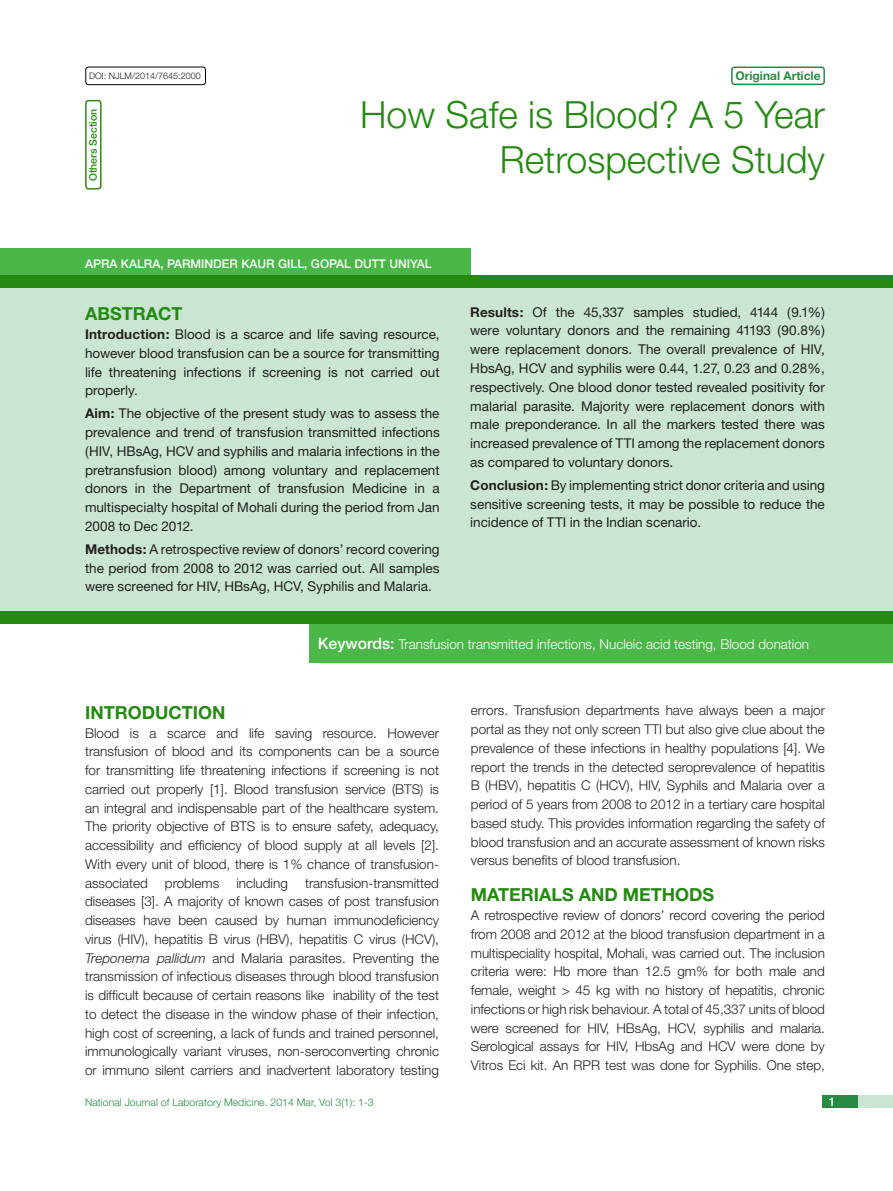
<style>
.page{position:relative;width:893px;height:1191px;background:#fff}
.page>*{position:absolute;margin:0;border:0;box-sizing:border-box;transform-origin:0 0}
.t1{font:300 37.5px/45px "Helvetica Neue";color:#248a11;text-align:right}
.t2{font:700 18px "Helvetica Neue";color:#248a11}
.t3{font:300 13.5px/18.8px "Helvetica Neue";color:#231f20;text-align:justify}
.t4{font:13.5px/18.8px "Helvetica Neue";color:#231f20;text-align:justify}
.t5{font:300 13.5px "Helvetica Neue";color:#fff}
.t6{font:500 12px "Helvetica Neue";color:#fff}
.t7{font:700 12px "Helvetica Neue";color:#288b43}
.t8{font:300 10.5px "Helvetica Neue";color:#288b43}
.t9{font:500 10.5px "Helvetica Neue";color:#248a11}
.t10{font:300 9px "Helvetica Neue";color:#231f20}
.s1{font-weight:700}
.s2{font-weight:500;font-size:15.75px}
.s3{font-style:italic}
</style>
<div class="page">
<div style="left:825px;top:1095px;width:68px;height:13px;background:#cae6d3"></div>
<div style="left:823px;top:1095px;width:35px;height:13px;background:#288b43"></div>
<div style="left:731px;top:66px;width:94px;height:19px;border:2px solid #288b43;border-radius:3px"></div>
<div style="left:85px;top:67px;width:121px;height:18px;border:1px solid #000;border-radius:3px"></div>
<div style="left:0;top:287px;width:893px;height:325px;background:#cae6d3"></div>
<div style="left:0;top:275px;width:893px;height:12px;background:#248a11"></div>
<div style="left:85px;top:100px;width:17px;height:90px;border:2px solid #348814;border-radius:3px"></div>
<div style="left:0;top:248px;width:471px;height:27px;background:#4bb749"></div>
<div style="left:309px;top:622px;width:584px;height:40px;background:#4bb749"></div>
<div style="left:0;top:611px;width:893px;height:12px;background:#248a11"></div>
<p class="t10" style="left:89px;top:70px;width:113px">DOI: NJLM/2014/7645:2000</p>
<p class="t7" style="left:735px;top:68px;width:87px">Original Article</p>
<p class="t9" style="left:87px;top:181px;width:74px;rotate:-90deg">OTHERS SECTION</p>
<p class="t1" style="left:360px;top:92px;width:466px">How Safe is Blood? A 5 Year<br>Retrospective Study</p>
<p class="t6" style="left:85px;top:256px;width:348px">APRA KALRA, PARMINDER KAUR GILL, GO PAL DUTT UNIYAL</p>
<p class="t2" style="left:85px;top:303px;width:99px">ABSTRACT</p>
<p class="t4" style="left:85px;top:325px;width:356px"><span class="s1">Introduction:</span> Blood is a scarce and life saving resource, however blood transfusion can be a source for transmitting life threatening infections if screening is not carried out properly.</p>
<p class="t4" style="left:85px;top:404px;width:356px"><span class="s1">Aim:</span> The objective of the present study was to assess the prevalence and trend of transfusion transmitted infections (HIV, HBsAg, HCV and syphilis and malaria infections in the pretransfusion blood) among voluntary and replacement donors in the Department of transfusion Medicine in a multispecialty hospital of Mohali during the period from Jan 2008 to Dec 2012.</p>
<p class="t4" style="left:85px;top:539px;width:356px"><span class="s1">Methods:</span> A retrospective review of donors’ record covering the period from 2008 to 2012 was carried out. All samples were screened for HIV, HBsAg, HCV, Syphilis and Malaria.</p>
<p class="t4" style="left:470px;top:302px;width:356px"><span class="s1">Results:</span> Of the 45,337 samples studied, 4144 (9.1%) were voluntary donors and the remaining 41193 (90.8%) were replacement donors. The overall prevalence of HIV, HbsAg, HCV and syphilis were 0.44, 1.27, 0.23 and 0.28%, respectively. One blood donor tested revealed positivity for malarial parasite. Majority were replacement donors with male preponderance. In all the markers tested there was increased prevalence of TTI among the replacement donors as compared to voluntary donors.</p>
<p class="t4" style="left:470px;top:475px;width:356px"><span class="s1">Conclusion:</span> By implementing strict donor criteria and using sensitive screening tests, it may be possible to reduce the incidence of TTI in the Indian scenario.</p>
<p class="t5" style="left:318px;top:635px;width:493px"><span class="s2">KEYWORDS:</span> Transfusion transmitted infections, Nucleic acid testing, Blood donation</p>
<p class="t2" style="left:85px;top:701px;width:142px">INTRODUCTION</p>
<p class="t3" style="left:85px;top:723px;width:355px">Blood is a scarce and life saving resource. However transfusion of blood and its components can be a source for transmitting life threatening infections if screening is not carried out properly [1]. Blood transfusion service (BTS) is an integral and indispensable part of the healthcare system.<br>The priority objective of BTS is to ensure safety, adequacy, accessibility and efficiency of blood supply at all levels [2].<br>With every unit of blood, there is 1% chance of transfusion&shy;associated</p>
<p class="t3" style="left:85px;top:873px;width:356px;text-indent:220px">transfusion-transmitted diseases [3]. A majority of known cases of post transfusion diseases have been caused by human immunodeficiency virus (HIV), hepatitis B virus (HBV), hepatitis C virus (HCV), <span class="s3">Treponema pallidum</span> and Malaria parasites. Preventing the transmission of infectious diseases through blood transfusion is difficult because of certain reasons like inability of the test to detect the disease in the window phase of their infection, high cost of screening, a lack of funds and trained personnel, immunologically variant viruses, non-seroconverting chronic or immuno silent carriers and inadvertent laboratory testing</p>
<p class="t3" style="left:165px;top:873px;width:56px">problems</p>
<p class="t3" style="left:236px;top:873px;width:53px">including</p>
<p class="t3" style="left:471px;top:701px;width:356px">errors. Transfusion departments have always been a major portal as they not only screen TTI but also give clue about the prevalence of these infections in healthy populations [4]. We report the trends in the detected seroprevalence of hepatitis B (HBV), hepatitis C (HCV), HIV, Syphils and Malaria over a period of 5 years from 2008 to 2012 in a tertiary care hospital based study. This provides information regarding the safety of blood transfusion and an accurate assessment of known risks versus benefits of blood transfusion.</p>
<p class="t2" style="left:471px;top:883px;width:245px">MATERIALS AND METHODS</p>
<p class="t3" style="left:471px;top:905px;width:356px">A retrospective review of donors’ record covering the period from 2008 and 2012 at the blood transfusion department in a multispeciality hospital, Mohali, was carried out. The inclusion criteria were: Hb more than 12.5 gm% for both male and female, weight &gt; 45 kg with no history of hepatitis, chronic infections or high risk behaviour. A total of 45,337 units of blood were screened for HIV, HBsAg, HCV, syphilis and malaria.<br>Serological assays for HIV, HbsAg and HCV were done by Vitros Eci kit. An RPR test was done for Syphilis. One step,</p>
<p class="t8" style="left:85px;top:1096px;width:290px">National Journal of Laboratory Medicine. 2014 Mar, Vol 3(1): 1-3</p>
<p class="t6" style="left:829px;top:1094px;width:8px">1</p>
</div>
